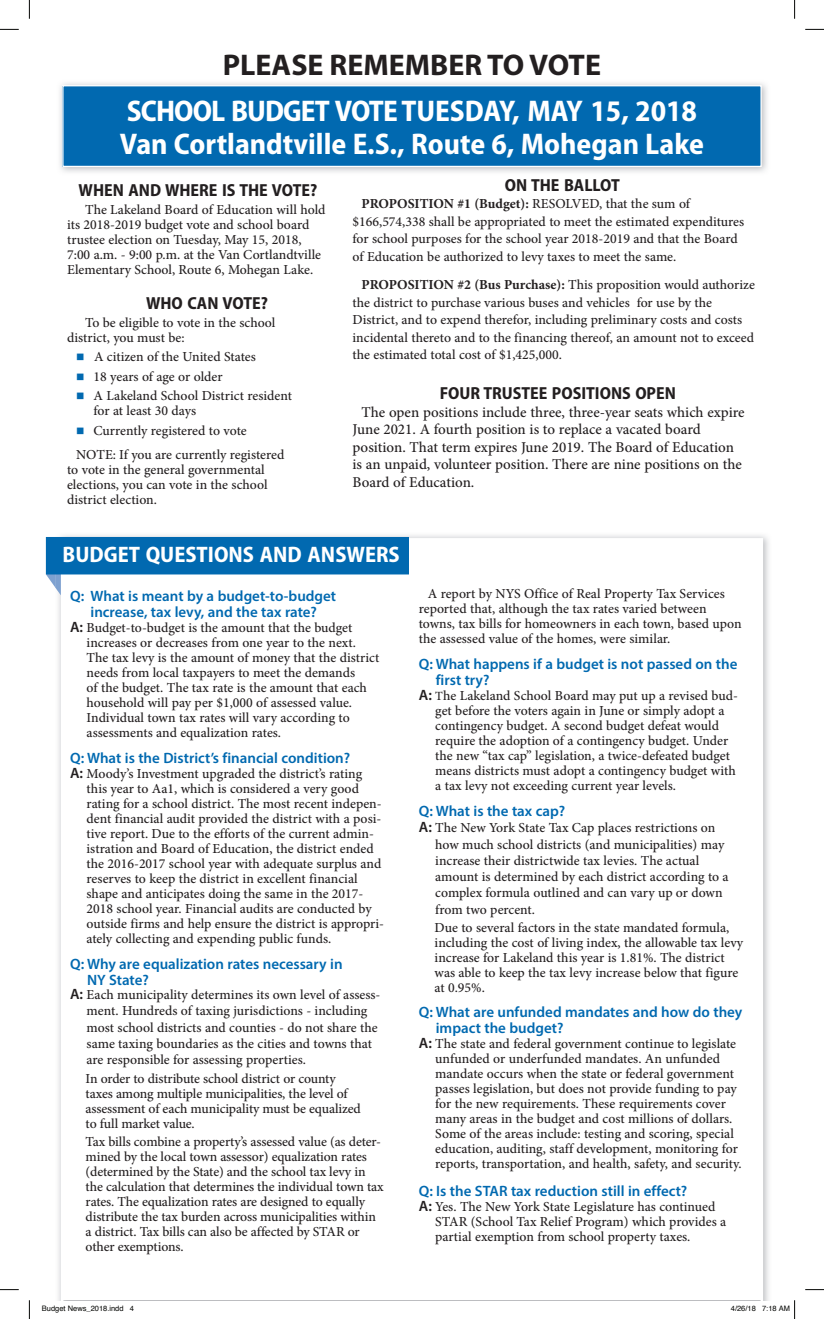
<style>
.page{position:relative;width:824px;height:1319px;background:#fff}
.page>*{position:absolute;margin:0;border:0;box-sizing:border-box;transform-origin:0 0}
.t1{font:700 semi-condensed 30px/32.5px "Myriad Pro";color:#fff}
.t2{font:700 30px "Myriad Pro";color:#231f20}
.t3{font:700 semi-condensed 22.5px "Myriad Pro";color:#fff}
.t4{font:700 semi-condensed 17.5px "Myriad Pro";color:#231f20}
.t5{font:600 15px/16.2px "Myriad Pro";color:#0169b0}
.t6{font:500 15px/17.5px "Minion Pro";color:#231f20}
.t7{font:500 13.75px/15px "Minion Pro";letter-spacing:-.005em;color:#231f20}
.t8{font:700 13.75px "Minion Pro";color:#231f20}
.t9{font:11.25px "Wingdings";color:#0169b0}
.t10{font:7.5px "Helvetica";color:#040503}
.s1{font-weight:500}
.s2{font-weight:700}
.s3{color:#0169b0}
.s4{font-family:"Myriad Pro";font-weight:600;font-size:15px}
.s5{font-size:12.5px}
</style>
<div class="page">
<svg style="left:46px;top:574px;width:9px;height:13px"></svg>
<img style="left:55px;top:574px;width:6px;height:21px">
<svg style="left:794px;top:1300px;width:1px;height:19px"></svg>
<svg style="left:794px;top:0;width:1px;height:19px"></svg>
<svg style="left:29px;top:1300px;width:1px;height:19px"></svg>
<svg style="left:29px;top:0;width:1px;height:19px"></svg>
<svg style="left:805px;top:1289px;width:19px;height:1px"></svg>
<svg style="left:0;top:1289px;width:19px;height:1px"></svg>
<svg style="left:805px;top:29px;width:19px;height:1px"></svg>
<svg style="left:0;top:29px;width:19px;height:1px"></svg>
<div style="left:63px;top:86px;width:698px;height:80px;background:#0169b0"></div>
<div style="left:62px;top:85px;width:700px;height:82px;border:1px solid #fff"></div>
<div style="left:47px;top:538px;width:361px;height:36px;background:#0169b0"></div>
<div style="left:46px;top:537px;width:363px;height:37px;border:1px solid #0169b0"></div>
<h1 class="t2" style="left:223px;top:45px;width:380px">PLEASE REMEMBER TO VOTE</h1>
<p class="t1" style="left:120px;top:95px;width:585px">SCHOOL BUDGET VOTE TUESDAY, MAY 15, 2018<br>Van Cortlandtville E.S., Route 6, Mohegan Lake</p>
<p class="t4" style="left:79px;top:181px;width:240px">WHEN AND WHERE IS THE VOTE?</p>
<h3 class="t4" style="left:505px;top:175px;width:117px">ON THE BALLOT</h3>
<p class="t8" style="left:361px;top:194px;width:330px">PROPOSITION #1 (Budget): <span class="s1">RESOLVED, that the sum of</span></p>
<p class="t7" style="left:67px;top:202px;width:260px;text-indent:18px">The Lakeland Board of Education will hold its 2018-2019 budget vote and school board</p>
<p class="t7" style="left:352px;top:214px;width:393px">$166,574,338 shall be appropriated to meet the estimated expenditures</p>
<p class="t7" style="left:67px;top:232px;width:236px">trustee election on Tuesday, May 15, 2018,</p>
<p class="t7" style="left:352px;top:231px;width:387px">for school purposes for the school year 2018-2019 and that the Board</p>
<p class="t7" style="left:67px;top:247px;width:255px">7:00 a.m. - 9:00 p.m. at the Van Cortlandtville</p>
<p class="t7" style="left:352px;top:249px;width:325px">of Education be authorized to levy taxes to meet the same.</p>
<p class="t7" style="left:67px;top:262px;width:247px">Elementary School, Route 6, Mohegan Lake.</p>
<p class="t7" style="left:361px;top:278px;width:395px"><span class="s2">PROPOSITION #2 (Bus Purchase):</span> This proposition would authorize</p>
<p class="t4" style="left:146px;top:294px;width:123px">WHO CAN VOTE?</p>
<p class="t7" style="left:352px;top:295px;width:361px">the district to purchase various buses and vehicles for use by the</p>
<p class="t7" style="left:85px;top:315px;width:192px">To be eligible to vote in the school</p>
<p class="t7" style="left:352px;top:313px;width:391px">District, and to expend therefor, including preliminary costs and costs</p>
<p class="t7" style="left:67px;top:330px;width:119px">district, you must be:</p>
<p class="t7" style="left:352px;top:330px;width:403px">incidental thereto and to the financing thereof, an amount not to exceed</p>
<p class="t7" style="left:76px;top:349px;width:181px"><span class="s3">■</span> A citizen of the United States</p>
<p class="t7" style="left:352px;top:348px;width:211px">the estimated total cost of $1,425,000.</p>
<p class="t7" style="left:76px;top:369px;width:148px"><span class="s3">■</span> 18 years of age or older</p>
<p class="t9" style="left:76px;top:390px;width:10px">■</p>
<p class="t7" style="left:94px;top:388px;width:200px">A Lakeland School District resident</p>
<p class="t4" style="left:440px;top:384px;width:238px">FOUR TRUSTEE POSITIONS OPEN</p>
<p class="t7" style="left:94px;top:403px;width:104px">for at least 30 days</p>
<p class="t6" style="left:361px;top:403px;width:384px">The open positions include three, three-year seats which expire</p>
<p class="t7" style="left:76px;top:423px;width:172px"><span class="s3">■</span> Currently registered to vote</p>
<p class="t6" style="left:352px;top:421px;width:383px">June 2021. A fourth position is to replace a vacated board position. That term expires June 2019. The Board of Education</p>
<p class="t7" style="left:76px;top:447px;width:210px">NOTE: If you are currently registered</p>
<p class="t6" style="left:352px;top:456px;width:391px">is an unpaid, volunteer position. There are nine positions on the</p>
<p class="t7" style="left:67px;top:462px;width:202px">to vote in the general governmental elections, you can vote in the school</p>
<p class="t6" style="left:352px;top:473px;width:123px">Board of Education.</p>
<p class="t7" style="left:67px;top:492px;width:91px">district election.</p>
<p class="t3" style="left:63px;top:542px;width:339px">BUDGET QUESTIONS AND ANSWERS</p>
<p class="t5" style="left:70px;top:587px;width:268px;text-align:center">Q: What is meant by a budget-to-budget increase, tax levy, and the tax rate?</p>
<p class="t7" style="left:87px;top:620px;width:294px;text-indent:-16px"><span class="s4">A:</span> Budget-to-budget is the amount that the budget increases or decreases from one year to the next.<br>The tax levy is the amount of money that the district needs from local taxpayers to meet the demands<br>of the budget. The tax rate is the amount that each household will pay per $1,000 of assessed value.<br>Individual town tax rates will vary according to assessments and equalization rates.</p>
<p class="t5" style="left:70px;top:749px;width:282px">Q: What is the District’s financial condition?</p>
<p class="t7" style="left:87px;top:766px;width:299px;text-indent:-16px"><span class="s4">A:</span> Moody’s Investment upgraded the district’s rating this year to Aa1, which is considered a very good rating for a school district. The most recent indepen&shy;dent financial audit provided the district with a posi&shy;tive report. Due to the efforts of the current admin&shy;istration and Board of Education, the district ended the 2016-2017 school year with adequate surplus and reserves to keep the district in excellent financial shape and anticipates doing the same in the 2017- 2018 school year. Financial audits are conducted by outside firms and help ensure the district is appropri&shy;ately collecting and expending public funds.</p>
<p class="t5" style="left:87px;top:955px;width:257px;text-indent:-17px">Q: Why are equalization rates necessary in<br>NY State?</p>
<p class="t7" style="left:87px;top:987px;width:295px;line-height:16.2px;text-indent:-16px"><span class="s4">A:</span> Each municipality determines its own level of assess&shy;ment. Hundreds of taxing jurisdictions - including most school districts and counties - do not share the same taxing boundaries as the cities and towns that are responsible for assessing properties.</p>
<p class="t7" style="left:86px;top:1071px;width:277px">In order to distribute school district or county taxes among multiple municipalities, the level of assessment of each municipality must be equalized to full market value.</p>
<p class="t7" style="left:86px;top:1134px;width:300px">Tax bills combine a property’s assessed value (as deter&shy;mined by the local town assessor) equalization rates (determined by the State) and the school tax levy in the calculation that determines the individual town tax rates. The equalization rates are designed to equally distribute the tax burden across municipalities within a district. Tax bills can also be affected by STAR or other exemptions.</p>
<p class="t7" style="left:419px;top:587px;width:324px;text-indent:9px">A report by NYS Office of Real Property Tax Services reported that, although the tax rates varied between towns, tax bills for homeowners in each town, based upon the assessed value of the homes, were similar.</p>
<p class="t5" style="left:436px;top:655px;width:303px;text-indent:-17px">Q: What happens if a budget is not passed on the first try?</p>
<p class="t7" style="left:435px;top:688px;width:304px;text-indent:-16px"><span class="s4">A:</span> <span class="s5">T</span>he Lakeland School Board may put up a revised bud&shy;get before the voters again in June or simply adopt a contingency budget. A second budget defeat would require the adoption of a contingency budget. Under the new “tax cap” legislation, a twice-defeated budget means districts must adopt a contingency budget with a tax levy not exceeding current year levels.</p>
<p class="t5" style="left:419px;top:802px;width:148px">Q: What is the tax cap?</p>
<p class="t7" style="left:435px;top:820px;width:295px;line-height:16.2px;text-indent:-16px"><span class="s4">A:</span> The New York State Tax Cap places restrictions on how much school districts (and municipalities) may increase their districtwide tax levies. The actual amount is determined by each district according to a complex formula outlined and can vary up or down from two percent.</p>
<p class="t7" style="left:434px;top:920px;width:310px">Due to several factors in the state mandated formula, including the cost of living index, the allowable tax levy increase for Lakeland this year is 1.81%. The district was able to keep the tax levy increase below that figure at 0.95%.</p>
<p class="t5" style="left:436px;top:1003px;width:308px;text-indent:-17px">Q: What are unfunded mandates and how do they impact the budget?</p>
<p class="t7" style="left:435px;top:1036px;width:308px;text-indent:-16px"><span class="s4">A:</span> The state and federal government continue to legislate unfunded or underfunded mandates. An unfunded mandate occurs when the state or federal government passes legislation, but does not provide funding to pay for the new requirements. These requirements cover many areas in the budget and cost millions of dollars.<br>Some of the areas include: testing and scoring, special education, auditing, staff development, monitoring for reports, transportation, and health, safety, and security.</p>
<p class="t5" style="left:419px;top:1182px;width:270px">Q: Is the STAR tax reduction still in effect?</p>
<p class="t7" style="left:435px;top:1199px;width:292px;text-indent:-16px"><span class="s4">A:</span> Yes. The New York State Legislature has continued<br>STAR (School Tax Relief Program) which provides a partial exemption from school property taxes.</p>
<p class="t10" style="left:42px;top:1303px;width:94px">Budget News_2018.indd 4</p>
<p class="t10" style="left:731px;top:1303px;width:61px">4/26/18 7:18 AM</p>
</div>
